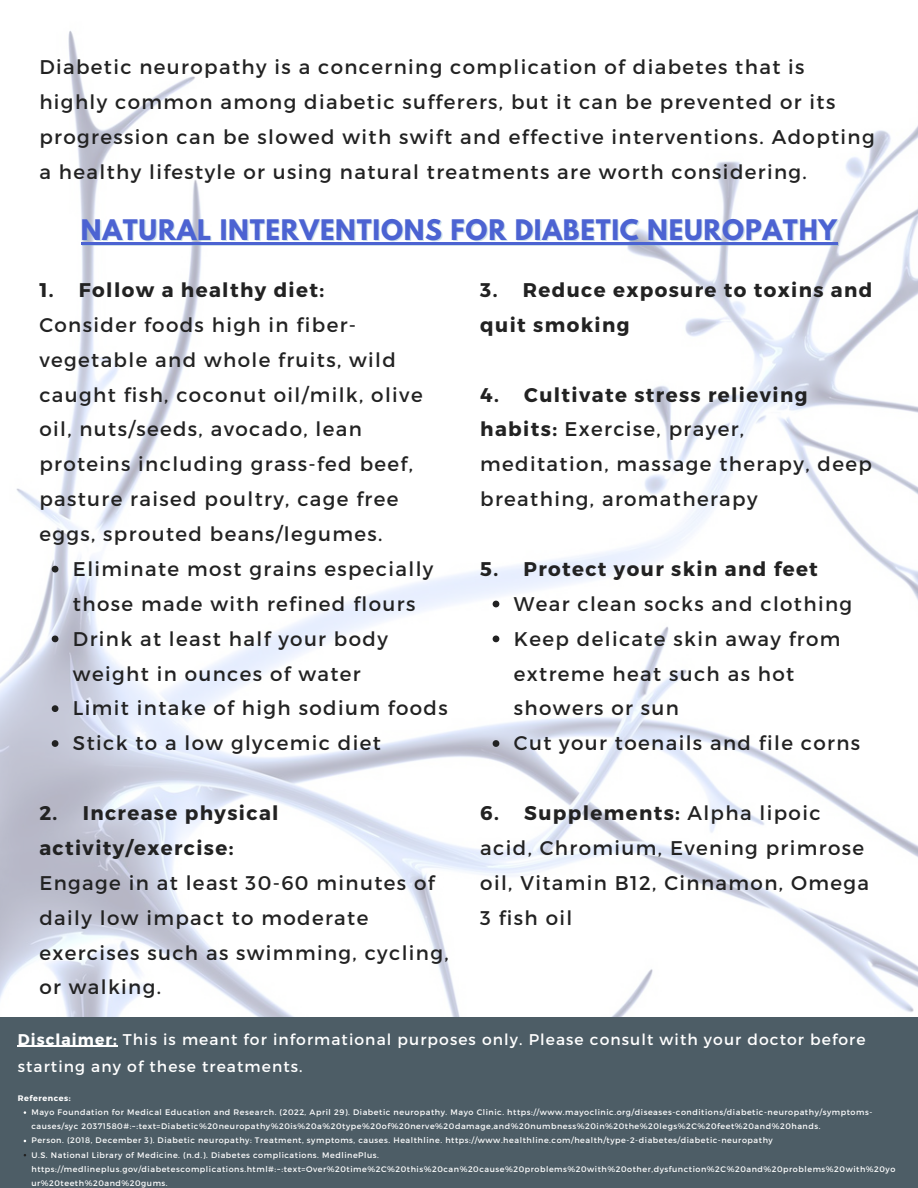
<style>
.page{position:relative;width:918px;height:1188px;background:#fff}
.page>*{position:absolute;margin:0;border:0;box-sizing:border-box;transform-origin:0 0}
.t1{font:700 25.05px "League Spartan";letter-spacing:.03em;color:#4c63d2}
.t2{font:19.8px/34.8px "Montserrat";letter-spacing:.07em;color:#222}
.t3{font:700 19.8px/34.8px "Montserrat";letter-spacing:.07em;color:#222}
.t4{font:15.45px/27.6px "Montserrat";letter-spacing:.07em;color:#fff}
.t5{font:7.95px/14.2px "Montserrat";letter-spacing:.07em;color:#fff}
.t6{font:700 7.95px "Montserrat";letter-spacing:.07em;color:#fff}
.s1{font-weight:700}
</style>
<div class="page">
<img style="left:0;top:31px;width:918px;height:986px">
<svg style="left:52px;top:566px;width:6px;height:7px"></svg>
<svg style="left:52px;top:636px;width:6px;height:6px"></svg>
<svg style="left:52px;top:705px;width:6px;height:7px"></svg>
<svg style="left:52px;top:740px;width:6px;height:7px"></svg>
<hr style="left:82px;top:243px;width:757px;height:2px;background:#4c63d2">
<hr style="left:81px;top:242px;width:757px;height:2px;background:#4c63d2">
<div style="left:0;top:1017px;width:918px;height:171px;background:#4d5d66"></div>
<hr style="left:18px;top:1045px;width:100px;height:2px;background:#fff">
<svg style="left:493px;top:601px;width:6px;height:6px"></svg>
<svg style="left:493px;top:636px;width:6px;height:6px"></svg>
<svg style="left:493px;top:740px;width:6px;height:7px"></svg>
<p class="t2" style="left:39px;top:49px;width:837px">Diabetic neuropathy is a concerning complication of diabetes that is highly common among diabetic sufferers, but it can be prevented or its progression can be slowed with swift and effective interventions. Adopting a healthy lifestyle or using natural treatments are worth considering.</p>
<p class="t1" style="left:81px;top:217px;width:758px">NATURAL INTERVENTIONS FOR DIABETIC NEUROPATHY</p>
<p class="t3" style="left:39px;top:271px;width:286px">1. Follow a healthy diet:</p>
<p class="t2" style="left:39px;top:306px;width:385px">Consider foods high in fiber&shy;vegetable and whole fruits, wild caught fish, coconut oil/milk, olive oil, nuts/seeds, avocado, lean proteins including grass-fed beef, pasture raised poultry, cage free eggs, sprouted beans/legumes.</p>
<p class="t2" style="left:73px;top:550px;width:376px">Eliminate most grains especially those made with refined flours<br>Drink at least half your body weight in ounces of water<br>Limit intake of high sodium foods<br>Stick to a low glycemic diet</p>
<p class="t3" style="left:39px;top:795px;width:241px">2. Increase physical activity/exercise:</p>
<p class="t2" style="left:39px;top:864px;width:411px">Engage in at least 30-60 minutes of daily low impact to moderate exercises such as swimming, cycling, or walking.</p>
<p class="t3" style="left:480px;top:271px;width:394px">3. Reduce exposure to toxins and quit smoking</p>
<p class="t2" style="left:480px;top:376px;width:393px"><span class="s1">4. Cultivate stress relieving habits:</span> Exercise, prayer, meditation, massage therapy, deep breathing, aromatherapy</p>
<p class="t3" style="left:480px;top:550px;width:339px">5. Protect your skin and feet</p>
<p class="t2" style="left:514px;top:585px;width:348px">Wear clean socks and clothing<br>Keep delicate skin away from extreme heat such as hot showers or sun<br>Cut your toenails and file corns</p>
<p class="t2" style="left:480px;top:795px;width:390px"><span class="s1">6. Supplements:</span> Alpha lipoic acid, Chromium, Evening primrose oil, Vitamin B12, Cinnamon, Omega<br>3 fish oil</p>
<p class="t4" style="left:18px;top:1024px;width:849px"><span class="s1">Disclaimer:</span> This is meant for informational purposes only. Please consult with your doctor before starting any of these treatments.</p>
<p class="t6" style="left:18px;top:1093px;width:55px">References:</p>
<p class="t5" style="left:31px;top:1105px;width:866px">Mayo Foundation for Medical Education and Research. (2022, April 29). Diabetic neuropathy. Mayo Clinic. https://www.mayoclinic.org/diseases-conditions/diabetic-neuropathy/symptoms&shy;causes/syc 20371580#:~:text=Diabetic%20neuropathy%20is%20a%20type%20of%20nerve%20damage,and%20numbness%20in%20the%20legs%2C%20feet%20and%20hands.<br>Person. (2018, December 3). Diabetic neuropathy: Treatment, symptoms, causes. Healthline. https://www.healthline.com/health/type-2-diabetes/diabetic-neuropathy<br>U.S. National Library of Medicine. (n.d.). Diabetes complications. MedlinePlus. https://medlineplus.gov/diabetescomplications.html#:~:text=Over%20time%2C%20this%20can%20cause%20problems%20with%20other,dysfunction%2C%20and%20problems%20with%20yo ur%20teeth%20and%20gums.</p>
</div>
